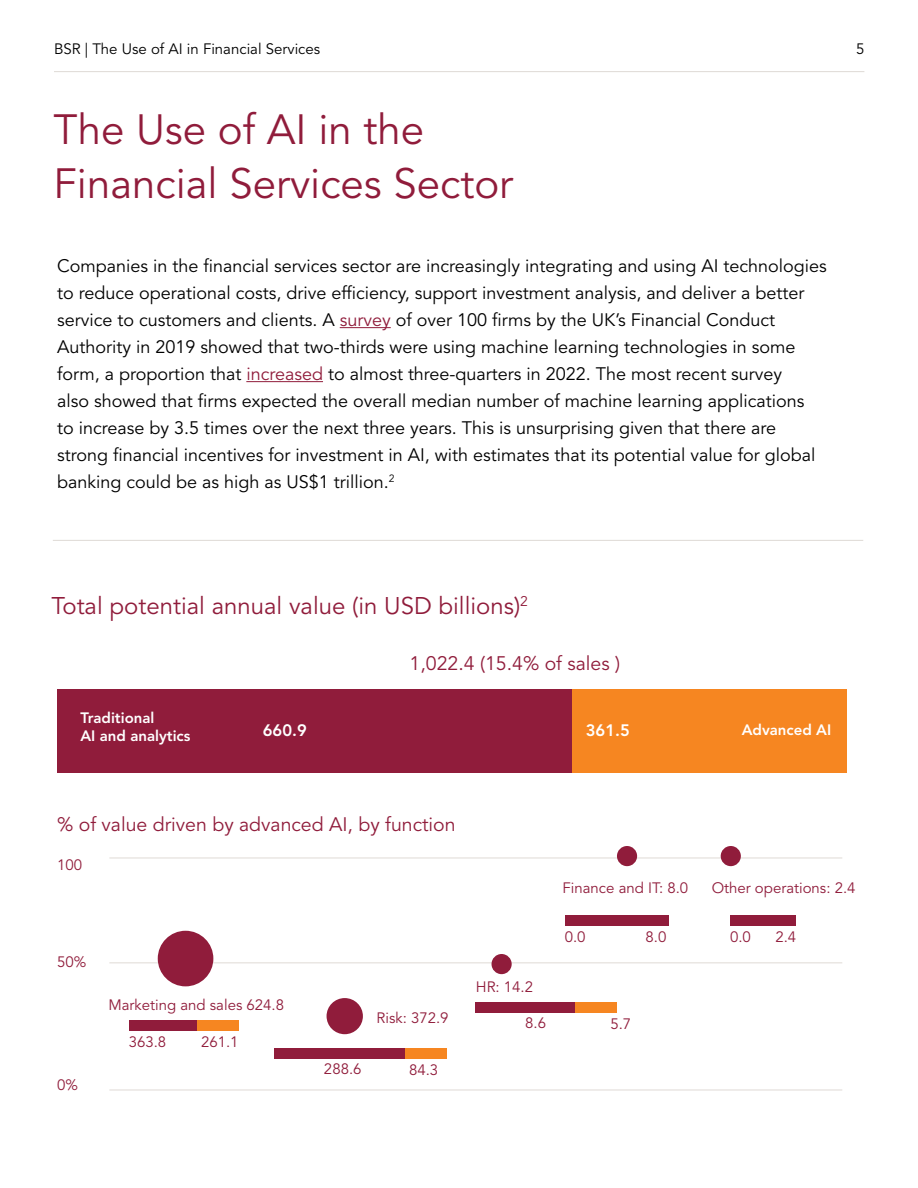
<style>
.page{position:relative;width:918px;height:1188px;background:#fff}
.page>*{position:absolute;margin:0;border:0;box-sizing:border-box;transform-origin:0 0}
.t1{font:42px/54px "Avenir LT Std";color:#901c3b}
.t2{font:24px "Avenir LT Std";color:#901c3b}
.t3{font:19.5px "Avenir LT Std";color:#901c3b}
.t4{font:18px/27px "Avenir LT Std";color:#000}
.t5{font:800 16.5px "Avenir LT Std";color:#fff}
.t6{font:15px "Avenir LT Std";color:#901c3b}
.t7{font:800 15px/18px "Avenir LT Std";color:#fff}
.t8{font:15px "Avenir LT Std";color:#000}
.s1{color:#901c3b}
</style>
<div class="page">
<hr style="left:340px;top:327px;width:51px;height:1px;background:#901c3b">
<hr style="left:246px;top:381px;width:77px;height:1px;background:#901c3b">
<hr style="left:53px;top:540px;width:810px;height:1px;background:#dfdad5">
<div style="left:57px;top:689px;width:516px;height:84px;background:#901c3b"></div>
<div style="left:573px;top:689px;width:274px;height:84px;background:#f68621"></div>
<hr style="left:109px;top:858px;width:733px;height:1px;background:#dfdad5">
<hr style="left:109px;top:963px;width:733px;height:1px;background:#dfdad5">
<hr style="left:109px;top:1090px;width:733px;height:1px;background:#dfdad5">
<div style="left:617px;top:846px;width:20px;height:20px;background:#901c3b;border-radius:50%"></div>
<div style="left:492px;top:954px;width:20px;height:20px;background:#901c3b;border-radius:50%"></div>
<div style="left:158px;top:931px;width:55px;height:55px;background:#901c3b;border-radius:50%"></div>
<div style="left:327px;top:998px;width:36px;height:36px;background:#901c3b;border-radius:50%"></div>
<div style="left:721px;top:846px;width:20px;height:20px;background:#901c3b;border-radius:50%"></div>
<div style="left:565px;top:915px;width:104px;height:10px;background:#901c3b"></div>
<div style="left:730px;top:915px;width:66px;height:10px;background:#901c3b"></div>
<div style="left:129px;top:1020px;width:67px;height:11px;background:#901c3b"></div>
<div style="left:274px;top:1048px;width:130px;height:11px;background:#901c3b"></div>
<div style="left:475px;top:1002px;width:100px;height:11px;background:#901c3b"></div>
<div style="left:197px;top:1020px;width:41px;height:11px;background:#f68621"></div>
<div style="left:405px;top:1048px;width:41px;height:11px;background:#f68621"></div>
<div style="left:575px;top:1002px;width:42px;height:11px;background:#f68621"></div>
<hr style="left:54px;top:71px;width:810px;height:1px;background:#dfdad5">
<p class="t8" style="left:54px;top:40px;width:268px">BSR | The Use of AI in Financial Services</p>
<h1 class="t1" style="left:54px;top:104px;width:461px">The Use of AI in the<br>Financial Services Sector</h1>
<p class="t4" style="left:57px;top:253px;width:771px">Companies in the financial services sector are increasingly integrating and using AI technologies to reduce operational costs, drive efficiency, support investment analysis, and deliver a better service to customers and clients. A <span class="s1">survey</span> of over 100 firms by the UK’s Financial Conduct Authority in 2019 showed that two-thirds were using machine learning technologies in some form, a proportion that <span class="s1">increased</span> to almost three-quarters in 2022. The most recent survey<br>also showed that firms expected the overall median number of machine learning applications<br>to increase by 3.5 times over the next three years. This is unsurprising given that there are strong financial incentives for investment in AI, with estimates that its potential value for global banking could be as high as US$1 trillion.<sup>2</sup></p>
<p class="t8" style="left:856px;top:40px;width:10px">5</p>
<h2 class="t2" style="left:51px;top:591px;width:478px">Total potential annual value (in USD billions)<sup>2</sup></h2>
<p class="t3" style="left:410px;top:652px;width:212px">1,022.4 (15.4% of sales )</p>
<p class="t7" style="left:80px;top:709px;width:112px">Traditional<br>AI and analytics</p>
<p class="t5" style="left:263px;top:720px;width:45px">660.9</p>
<p class="t5" style="left:586px;top:720px;width:45px">361.5</p>
<p class="t7" style="left:742px;top:721px;width:91px">Advanced AI</p>
<p class="t3" style="left:57px;top:813px;width:400px">% of value driven by advanced AI, by function</p>
<p class="t6" style="left:57px;top:856px;width:27px">100</p>
<p class="t6" style="left:563px;top:880px;width:127px">Finance and IT: 8.0</p>
<p class="t6" style="left:712px;top:880px;width:145px">Other operations: 2.4</p>
<p class="t6" style="left:57px;top:953px;width:31px">50%</p>
<p class="t6" style="left:57px;top:1076px;width:22px">0%</p>
<p class="t6" style="left:108px;top:997px;width:177px">Marketing and sales 624.8</p>
<p class="t6" style="left:129px;top:1033px;width:39px">363.8</p>
<p class="t6" style="left:201px;top:1033px;width:39px">261.1</p>
<p class="t6" style="left:324px;top:1061px;width:39px">288.6</p>
<p class="t6" style="left:377px;top:1009px;width:73px">Risk: 372.9</p>
<p class="t6" style="left:409px;top:1061px;width:31px">84.3</p>
<p class="t6" style="left:476px;top:979px;width:59px">HR: 14.2</p>
<p class="t6" style="left:525px;top:1015px;width:22px">8.6</p>
<p class="t6" style="left:565px;top:928px;width:22px">0.0</p>
<p class="t6" style="left:646px;top:928px;width:22px">8.0</p>
<p class="t6" style="left:730px;top:928px;width:22px">0.0</p>
<p class="t6" style="left:775px;top:928px;width:22px">2.4</p>
<p class="t6" style="left:610px;top:1015px;width:22px">5.7</p>
</div>
